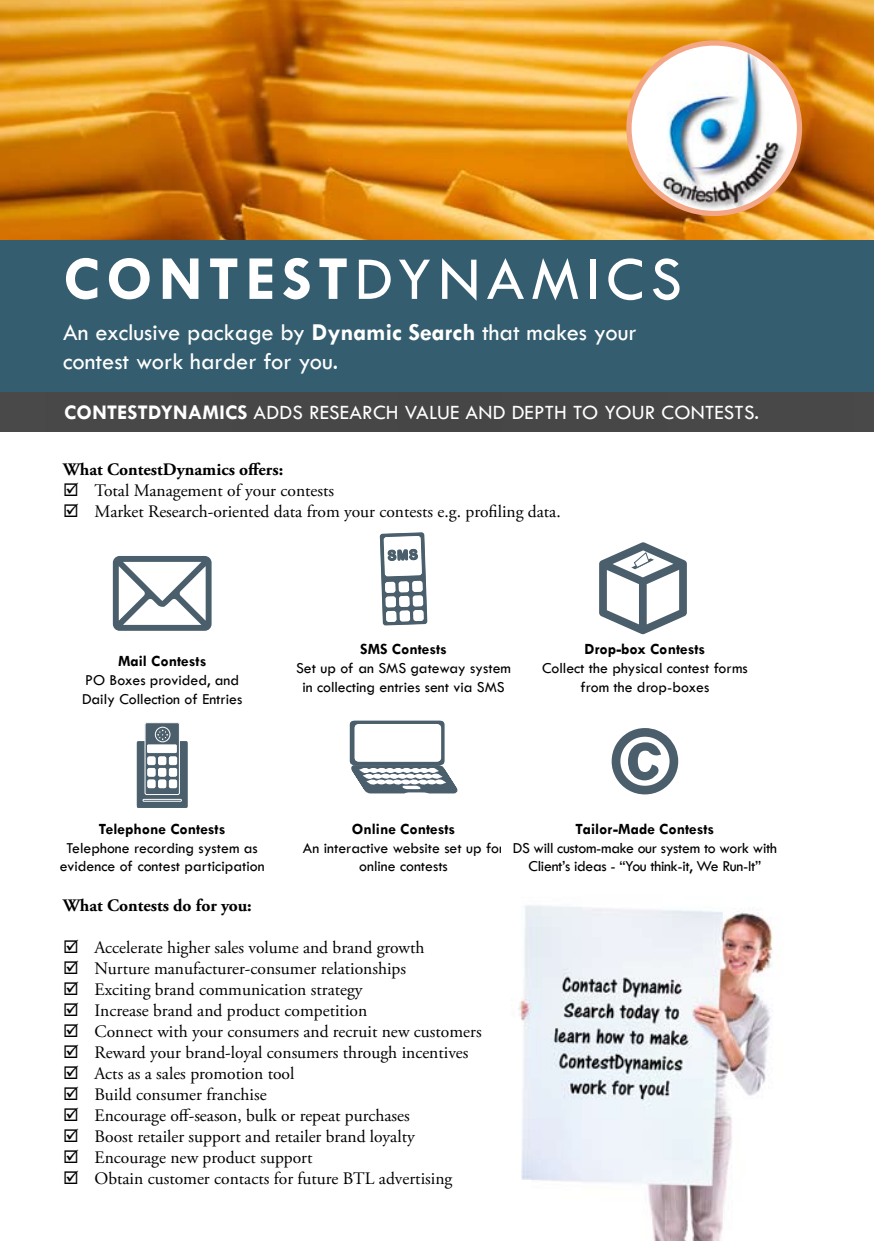
<style>
.page{position:relative;width:874px;height:1241px;background:#fff}
.page>*{position:absolute;margin:0;border:0;box-sizing:border-box;transform-origin:0 0}
.t1{font:63px "Tw Cen";letter-spacing:.1em;color:#fff}
.t2{font:24.5px/29.4px "Tw Cen";color:#fff}
.t3{font:21px "Tw Cen";letter-spacing:.01em;color:#fff}
.t4{font:700 21px "Tw Cen";letter-spacing:.01em;color:#fff}
.t5{font:17.5px/21px "Adobe Garamond Pro";color:#000}
.t6{font:700 17.5px "Adobe Garamond Pro";color:#000}
.t7{font:17.5px/21px "Wingdings";color:#000;text-align:justify}
.t8{font:15.75px/18.9px "Tw Cen";color:#000;text-align:center}
.t9{font:700 15.75px "Tw Cen";color:#000}
.t10{font:15.75px/18.9px "Tw Cen";letter-spacing:-.02em;color:#000;text-align:center}
.s1{font-weight:700}
.s2{font-weight:400}
</style>
<div class="page">
<div style="left:0;top:233px;width:873px;height:199px;background:#345e70"></div>
<img style="left:0;top:0;width:873px;height:240px">
<div style="left:0;top:392px;width:873px;height:39px;background:#474748"></div>
<svg style="left:379px;top:532px;width:49px;height:94px"></svg>
<svg style="left:349px;top:720px;width:109px;height:74px"></svg>
<img style="left:518px;top:905px;width:255px;height:335px">
<svg style="left:113px;top:556px;width:98px;height:74px"></svg>
<div style="left:145px;top:722px;width:34px;height:72px;background:#4a5e6b;border-radius:2px"></div>
<div style="left:144px;top:722px;width:36px;height:72px;border:1px solid #fff;border-radius:2px"></div>
<svg style="left:136px;top:728px;width:52px;height:80px"></svg>
<div style="left:155px;top:726px;width:15px;height:16px;border:1px solid #fff;border-radius:50%"></div>
<div style="left:147px;top:744px;width:29px;height:8px;background:#fff"></div>
<div style="left:147px;top:744px;width:30px;height:9px;border:1px solid #fff"></div>
<div style="left:142px;top:798px;width:40px;height:3px;border:1px solid #fff"></div>
<svg style="left:599px;top:542px;width:88px;height:93px"></svg>
<svg style="left:611px;top:728px;width:68px;height:67px"></svg>
<img style="left:628px;top:43px;width:160px;height:170px">
<div style="left:626px;top:40px;width:175px;height:176px;border:5px solid #f4a787;border-radius:50%"></div>
<h1 class="t1" style="left:63px;top:241px;width:609px"><span class="s1">Contest</span>Dynamics</h1>
<h2 class="t2" style="left:63px;top:317px;width:574px">An exclusive package by <span class="s1">Dynamic Search</span> that makes your contest work harder for you.</h2>
<p class="t4" style="left:64px;top:400px;width:215px">ContestDynamics <span class="s2">adds</span></p>
<p class="t3" style="left:309px;top:400px;width:236px">Research Value and Depth</p>
<p class="t3" style="left:572px;top:400px;width:187px">to your Contests.</p>
<p class="t6" style="left:63px;top:459px;width:221px">What ContestDynamics offers:</p>
<p class="t5" style="left:94px;top:481px;width:467px">Total Management of your contests<br>Market Research-oriented data from your contests e.g. profiling data.</p>
<p class="t9" style="left:118px;top:651px;width:90px">Mail Contests</p>
<p class="t8" style="left:82px;top:670px;width:162px;text-align:left">PO Boxes provided, and<br>Daily Collection of Entries</p>
<p class="t9" style="left:360px;top:639px;width:10px">SMS</p>
<p class="t9" style="left:391px;top:639px;width:57px">Contests</p>
<p class="t8" style="left:296px;top:658px;width:216px">Set up of an SMS gateway system in collecting entries sent via SMS</p>
<p class="t9" style="left:584px;top:639px;width:122px">Drop-box Contests</p>
<p class="t8" style="left:541px;top:658px;width:207px">Collect the physical contest forms from the drop-boxes</p>
<p class="t9" style="left:99px;top:819px;width:128px">Telephone Contests</p>
<p class="t8" style="left:60px;top:838px;width:206px">Telephone recording system as evidence of contest participation</p>
<p class="t9" style="left:351px;top:819px;width:105px">Online Contests</p>
<p class="t8" style="left:303px;top:838px;width:202px">An interactive website set up for online contests</p>
<p class="t9" style="left:575px;top:819px;width:140px">Tailor-Made Contests</p>
<p class="t10" style="left:512px;top:838px;width:266px">DS will custom-make our system to work with<br>Client’s ideas - “You think-it, We Run-It”</p>
<p class="t6" style="left:63px;top:895px;width:190px">What Contests do for you:</p>
<p class="t5" style="left:94px;top:937px;width:388px">Accelerate higher sales volume and brand growth Nurture manufacturer-consumer relationships<br>Exciting brand communication strategy<br>Increase brand and product competition<br>Connect with your consumers and recruit new customers Reward your brand-loyal consumers through incentives Acts as a sales promotion tool<br>Build consumer franchise<br>Encourage off-season, bulk or repeat purchases<br>Boost retailer support and retailer brand loyalty Encourage new product support<br>Obtain customer contacts for future BTL advertising</p>
<p class="t7" style="left:63px;top:936px;width:17px">☑ ☑ ☑ ☑ ☑ ☑ ☑ ☑ ☑ ☑ ☑ ☑</p>
</div>
